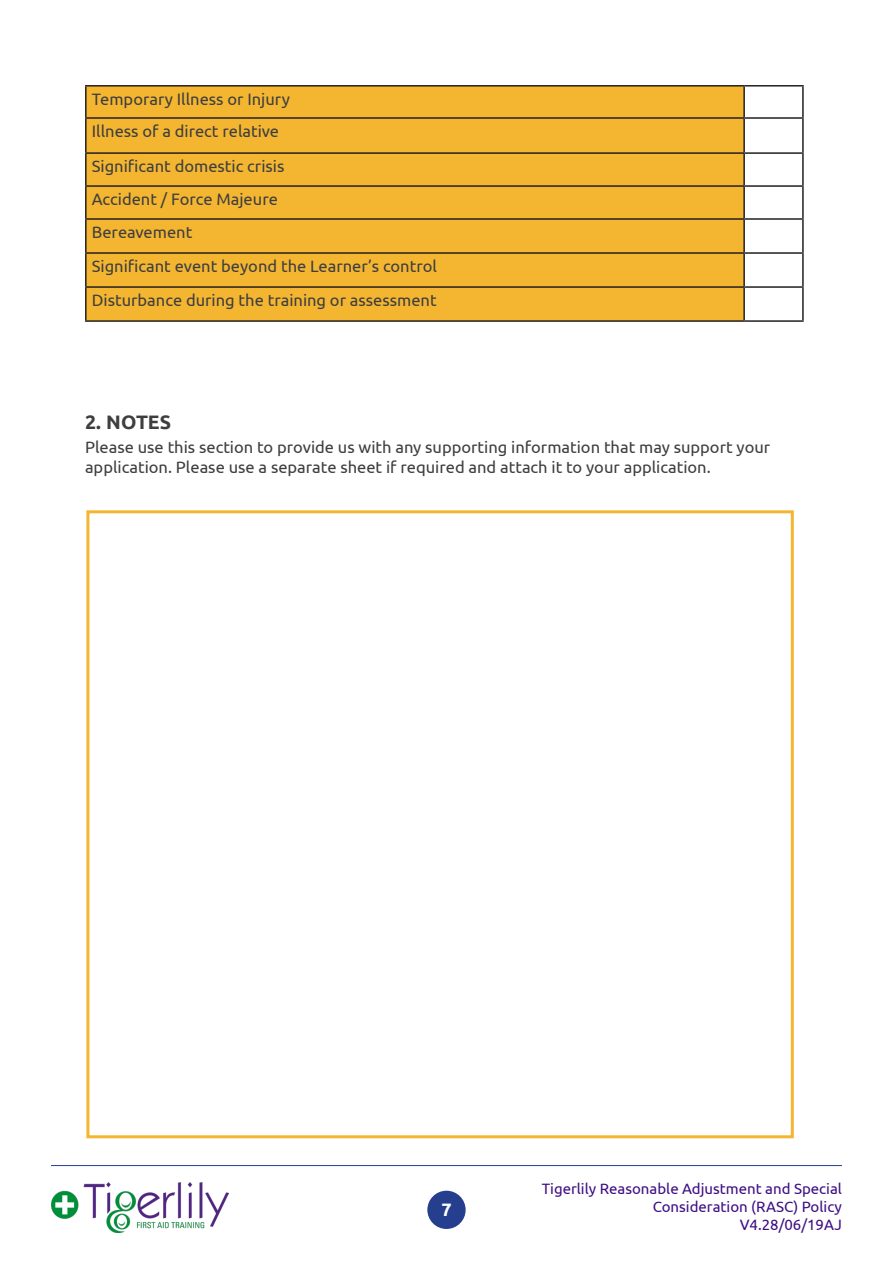
<style>
.page{position:relative;width:893px;height:1263px;background:#fff}
.page>*{position:absolute;margin:0;border:0;box-sizing:border-box;transform-origin:0 0}
.body{font:700 19.5px "Ubuntu";color:#3e3e3f}
.t1{font:700 18px "Ubuntu";color:#fff}
.body-2{font:16.5px/19.8px "Ubuntu";color:#3e3e3f}
.t2{font:15px/18px "Ubuntu";color:#3e0f82;text-align:right}
</style>
<div class="page">
<div style="left:427px;top:1191px;width:39px;height:38px;background:#253f8e;border-radius:50%"></div>
<hr style="left:51px;top:1165px;width:791px;height:1px;background:#253f8e">
<img style="left:51px;top:1182px;width:178px;height:50px">
<div style="left:87px;top:87px;width:656px;height:233px;background:#f4b631"></div>
<hr style="left:85px;top:85px;width:659px;height:2px;background:#231f20">
<hr style="left:85px;top:87px;width:2px;height:30px;background:#231f20">
<hr style="left:744px;top:85px;width:60px;height:2px;background:#231f20">
<hr style="left:743px;top:87px;width:2px;height:30px;background:#231f20">
<hr style="left:802px;top:87px;width:2px;height:30px;background:#231f20">
<hr style="left:85px;top:117px;width:659px;height:2px;background:#231f20">
<hr style="left:85px;top:119px;width:2px;height:33px;background:#231f20">
<hr style="left:744px;top:117px;width:60px;height:2px;background:#231f20">
<hr style="left:743px;top:119px;width:2px;height:33px;background:#231f20">
<hr style="left:802px;top:119px;width:2px;height:33px;background:#231f20">
<hr style="left:85px;top:152px;width:659px;height:2px;background:#231f20">
<hr style="left:85px;top:154px;width:2px;height:31px;background:#231f20">
<hr style="left:744px;top:152px;width:60px;height:2px;background:#231f20">
<hr style="left:743px;top:154px;width:2px;height:31px;background:#231f20">
<hr style="left:802px;top:154px;width:2px;height:31px;background:#231f20">
<hr style="left:85px;top:185px;width:659px;height:2px;background:#231f20">
<hr style="left:85px;top:187px;width:2px;height:31px;background:#231f20">
<hr style="left:744px;top:185px;width:60px;height:2px;background:#231f20">
<hr style="left:743px;top:187px;width:2px;height:31px;background:#231f20">
<hr style="left:802px;top:187px;width:2px;height:31px;background:#231f20">
<hr style="left:85px;top:218px;width:659px;height:2px;background:#231f20">
<hr style="left:85px;top:220px;width:2px;height:32px;background:#231f20">
<hr style="left:744px;top:218px;width:60px;height:2px;background:#231f20">
<hr style="left:743px;top:220px;width:2px;height:32px;background:#231f20">
<hr style="left:802px;top:220px;width:2px;height:32px;background:#231f20">
<hr style="left:85px;top:252px;width:659px;height:2px;background:#231f20">
<hr style="left:85px;top:254px;width:2px;height:32px;background:#231f20">
<hr style="left:744px;top:252px;width:60px;height:2px;background:#231f20">
<hr style="left:743px;top:254px;width:2px;height:32px;background:#231f20">
<hr style="left:802px;top:254px;width:2px;height:32px;background:#231f20">
<hr style="left:85px;top:286px;width:659px;height:2px;background:#231f20">
<hr style="left:85px;top:288px;width:2px;height:32px;background:#231f20">
<hr style="left:744px;top:286px;width:60px;height:2px;background:#231f20">
<hr style="left:743px;top:288px;width:2px;height:32px;background:#231f20">
<hr style="left:802px;top:288px;width:2px;height:32px;background:#231f20">
<hr style="left:85px;top:320px;width:659px;height:2px;background:#231f20">
<hr style="left:744px;top:320px;width:60px;height:2px;background:#231f20">
<div style="left:86px;top:510px;width:708px;height:628px;border:3px solid #f4b631"></div>
<p class="body-2" style="left:92px;top:88px;width:200px">Temporary Illness or Injury</p>
<p class="body-2" style="left:92px;top:121px;width:189px">Illness of a direct relative</p>
<p class="body-2" style="left:92px;top:156px;width:194px">Significant domestic crisis</p>
<p class="body-2" style="left:92px;top:189px;width:188px">Accident / Force Majeure</p>
<p class="body-2" style="left:92px;top:222px;width:102px">Bereavement</p>
<p class="body-2" style="left:92px;top:256px;width:347px">Significant event beyond the Learner’s control</p>
<p class="body-2" style="left:92px;top:290px;width:346px">Disturbance during the training or assessment</p>
<p class="body" style="left:85px;top:410px;width:88px">2. NOTES</p>
<p class="body-2" style="left:85px;top:436px;width:687px">Please use this section to provide us with any supporting information that may support your application. Please use a separate sheet if required and attach it to your application.</p>
<p class="t1" style="left:441px;top:1198px;width:12px">7</p>
<p class="t2" style="left:542px;top:1179px;width:302px">Tigerlily Reasonable Adjustment and Special<br>Consideration (RASC) Policy<br>V4.28/06/19AJ</p>
</div>
